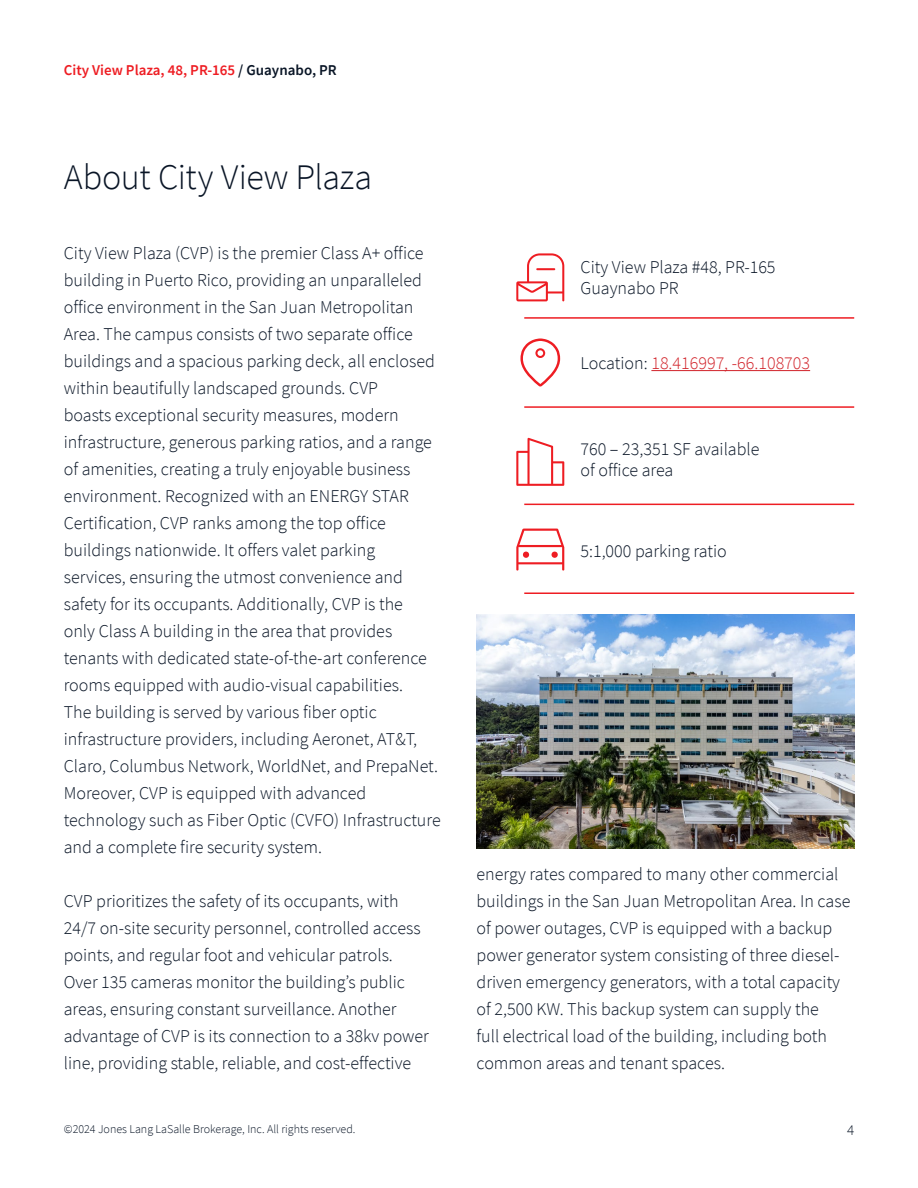
<style>
.page{position:relative;width:918px;height:1188px;background:#fff}
.page>*{position:absolute;margin:0;border:0;box-sizing:border-box;transform-origin:0 0}
.Section_heading_-_24{font:300 36px "Source Sans Pro";letter-spacing:-.01em;color:#091526}
.Body_Text__Can_be_10{font:300 18px/27px "Source Sans Pro";color:#091526}
.Body_Text__Can_be_10-2{font:300 18px "Source Sans Pro";color:#d1232a}
.t1{font:600 15px "Source Sans Pro";color:#ee1d23}
.t2{font:300 15px "Source Sans Pro";color:#091526}
.t3{font:300 12px "Source Sans Pro";color:#091526}
.s1{color:#091526}
</style>
<div class="page">
<hr style="left:651px;top:370px;width:159px;height:1px;background:#d1232a">
<svg style="left:520px;top:338px;width:40px;height:48px"></svg>
<svg style="left:516px;top:438px;width:48px;height:48px"></svg>
<svg style="left:516px;top:529px;width:48px;height:42px"></svg>
<hr style="left:524px;top:406px;width:330px;height:2px;background:#ee1d23">
<hr style="left:524px;top:317px;width:330px;height:2px;background:#ee1d23">
<hr style="left:524px;top:504px;width:330px;height:1px;background:#ee1d23">
<hr style="left:524px;top:592px;width:330px;height:2px;background:#ee1d23">
<svg style="left:516px;top:253px;width:48px;height:48px"></svg>
<img style="left:477px;top:614px;width:377px;height:234px">
<p class="t1" style="left:64px;top:60px;width:275px">City View Plaza, 48, PR-165 <span class="s1">/ Guaynabo, PR</span></p>
<p class="Section_heading_-_24" style="left:64px;top:155px;width:310px">About City View Plaza</p>
<p class="Body_Text__Can_be_10" style="left:64px;top:239px;width:378px">City View Plaza (CVP) is the premier Class A+ office building in Puerto Rico, providing an unparalleled office environment in the San Juan Metropolitan Area. The campus consists of two separate office buildings and a spacious parking deck, all enclosed within beautifully landscaped grounds. CVP<br>boasts exceptional security measures, modern infrastructure, generous parking ratios, and a range of amenities, creating a truly enjoyable business environment. Recognized with an ENERGY STAR Certification, CVP ranks among the top office buildings nationwide. It offers valet parking services, ensuring the utmost convenience and safety for its occupants. Additionally, CVP is the<br>only Class A building in the area that provides tenants with dedicated state-of-the-art conference rooms equipped with audio-visual capabilities.<br>The building is served by various fiber optic infrastructure providers, including Aeronet, AT&amp;T, Claro, Columbus Network, WorldNet, and PrepaNet.<br>Moreover, CVP is equipped with advanced technology such as Fiber Optic (CVFO) Infrastructure and a complete fire security system.</p>
<p class="Body_Text__Can_be_10" style="left:64px;top:887px;width:367px">CVP prioritizes the safety of its occupants, with 24/7 on-site security personnel, controlled access points, and regular foot and vehicular patrols.<br>Over 135 cameras monitor the building’s public areas, ensuring constant surveillance. Another advantage of CVP is its connection to a 38kv power line, providing stable, reliable, and cost-effective</p>
<p class="Body_Text__Can_be_10" style="left:581px;top:256px;width:197px;line-height:21px">City View Plaza #48, PR-165<br>Guaynabo PR</p>
<p class="Body_Text__Can_be_10-2" style="left:581px;top:352px;width:231px"><span class="s1">Location:</span> 18.416997, -66.108703</p>
<p class="Body_Text__Can_be_10" style="left:581px;top:439px;width:180px;line-height:21px">760 – 23,351 SF available of office area</p>
<p class="Body_Text__Can_be_10" style="left:581px;top:538px;width:148px">5:1,000 parking ratio</p>
<p class="Body_Text__Can_be_10" style="left:477px;top:860px;width:375px">energy rates compared to many other commercial buildings in the San Juan Metropolitan Area. In case of power outages, CVP is equipped with a backup power generator system consisting of three diesel&shy;driven emergency generators, with a total capacity of 2,500 KW. This backup system can supply the<br>full electrical load of the building, including both common areas and tenant spaces.</p>
<p class="t3" style="left:64px;top:1122px;width:293px">©2024 Jones Lang LaSalle Brokerage, Inc. All rights reserved.</p>
<p class="t2" style="left:847px;top:1121px;width:9px">4</p>
</div>
